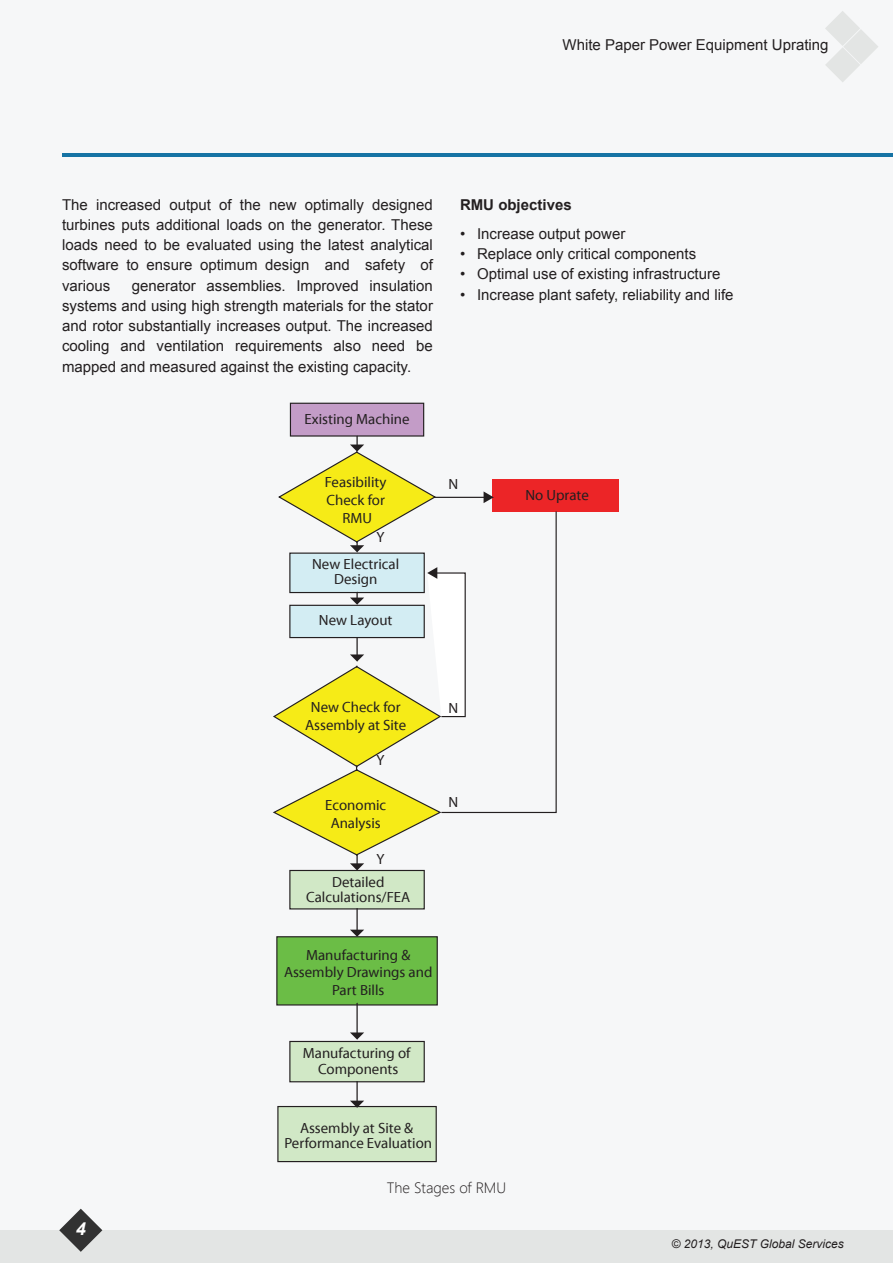
<style>
.page{position:relative;width:893px;height:1263px;background:#f6f7f8}
.page>*{position:absolute;margin:0;border:0;box-sizing:border-box;transform-origin:0 0}
.t1{font:italic 700 18px "Arial";color:#fff}
.t2{font:15px/20.2px "Arial";color:#231f20;text-align:justify}
.t3{font:300 15px "Segoe UI";color:#231f20}
.t4{font:700 15px "Arial";color:#231f20}
.t5{font:14.85px/17.9px "Myriad Pro";color:#231f20;text-align:center}
.t6{font:italic 12px "Arial";color:#231f20}
</style>
<div class="page">
<hr style="left:62px;top:153px;width:831px;height:3px;background:#1673a4">
<div style="left:0;top:1230px;width:893px;height:33px;background:#e3e5e4"></div>
<svg style="left:59px;top:1209px;width:43px;height:43px"></svg>
<svg style="left:825px;top:11px;width:53px;height:71px"></svg>
<div style="left:290px;top:403px;width:134px;height:34px;background:#c39cc7;border:1px solid #231f20"></div>
<div style="left:289px;top:870px;width:136px;height:39px;background:#d1e8c6;border:1px solid #231f20"></div>
<div style="left:289px;top:1041px;width:136px;height:41px;background:#d1e8c6;border:1px solid #231f20"></div>
<div style="left:277px;top:1106px;width:160px;height:56px;background:#d1e8c6;border:1px solid #231f20"></div>
<div style="left:276px;top:936px;width:162px;height:69px;background:#6bbd46;border:1px solid #231f20"></div>
<hr style="left:356px;top:908px;width:2px;height:22px;background:#231f20">
<svg style="left:350px;top:930px;width:14px;height:7px"></svg>
<hr style="left:356px;top:1003px;width:2px;height:30px;background:#231f20">
<svg style="left:350px;top:1032px;width:14px;height:7px"></svg>
<hr style="left:356px;top:1081px;width:2px;height:20px;background:#231f20">
<svg style="left:350px;top:1101px;width:14px;height:7px"></svg>
<div style="left:493px;top:479px;width:126px;height:32px;background:#ec2527"></div>
<svg style="left:273px;top:436px;width:284px;height:434px"></svg>
<p class="t2" style="left:562px;top:35px;width:267px">White Paper Power Equipment Uprating</p>
<p class="t2" style="left:62px;top:194px;width:372px">The increased output of the new optimally designed turbines puts additional loads on the generator. These loads need to be evaluated using the latest analytical software to ensure optimum design and safety of various</p>
<p class="t2" style="left:62px;top:275px;width:372px;text-indent:70px">generator assemblies. Improved insulation systems and using high strength materials for the stator and rotor substantially increases output. The increased cooling and ventilation requirements also need be mapped and measured against the existing capacity.</p>
<p class="t5" style="left:305px;top:410px;width:106px">Existing Machine</p>
<p class="t4" style="left:460px;top:194px;width:113px">RMU objectives</p>
<p class="t2" style="left:460px;top:224px;width:167px">• Increase output power</p>
<p class="t2" style="left:460px;top:244px;width:238px">• Replace only critical components</p>
<p class="t2" style="left:460px;top:264px;width:262px">• Optimal use of existing infrastructure</p>
<p class="t2" style="left:460px;top:284px;width:275px">• Increase plant safety, reliability and life</p>
<p class="t5" style="left:325px;top:473px;width:63px">Feasibility<br>Check for<br>RMU</p>
<p class="t5" style="left:312px;top:556px;width:89px;line-height:15.3px">New Electrical<br>Design</p>
<p class="t5" style="left:319px;top:611px;width:75px">New Layout</p>
<p class="t5" style="left:376px;top:529px;width:10px">Y</p>
<p class="t5" style="left:448px;top:475px;width:11px">N</p>
<p class="t5" style="left:525px;top:486px;width:65px">No Uprate</p>
<p class="t5" style="left:305px;top:699px;width:103px">New Check for<br>Assembly at Site</p>
<p class="t5" style="left:376px;top:752px;width:10px">Y</p>
<p class="t5" style="left:325px;top:797px;width:62px">Economic<br>Analysis</p>
<p class="t5" style="left:376px;top:850px;width:10px">Y</p>
<p class="t5" style="left:306px;top:875px;width:106px;line-height:15.3px">Detailed<br>Calculations/FEA</p>
<p class="t5" style="left:448px;top:699px;width:11px">N</p>
<p class="t5" style="left:448px;top:793px;width:11px">N</p>
<p class="t5" style="left:284px;top:946px;width:150px">Manufacturing &amp;<br>Assembly Drawings and<br>Part Bills</p>
<p class="t5" style="left:303px;top:1046px;width:109px;line-height:15.3px">Manufacturing of<br>Components</p>
<p class="t5" style="left:284px;top:1120px;width:149px;line-height:15.3px">Assembly at Site &amp;<br>Performance Evaluation</p>
<p class="t1" style="left:76px;top:1216px;width:12px">4</p>
<p class="t3" style="left:387px;top:1177px;width:121px">The Stages of RMU</p>
<p class="t6" style="left:672px;top:1236px;width:174px">© 2013, QuEST Global Services</p>
</div>
